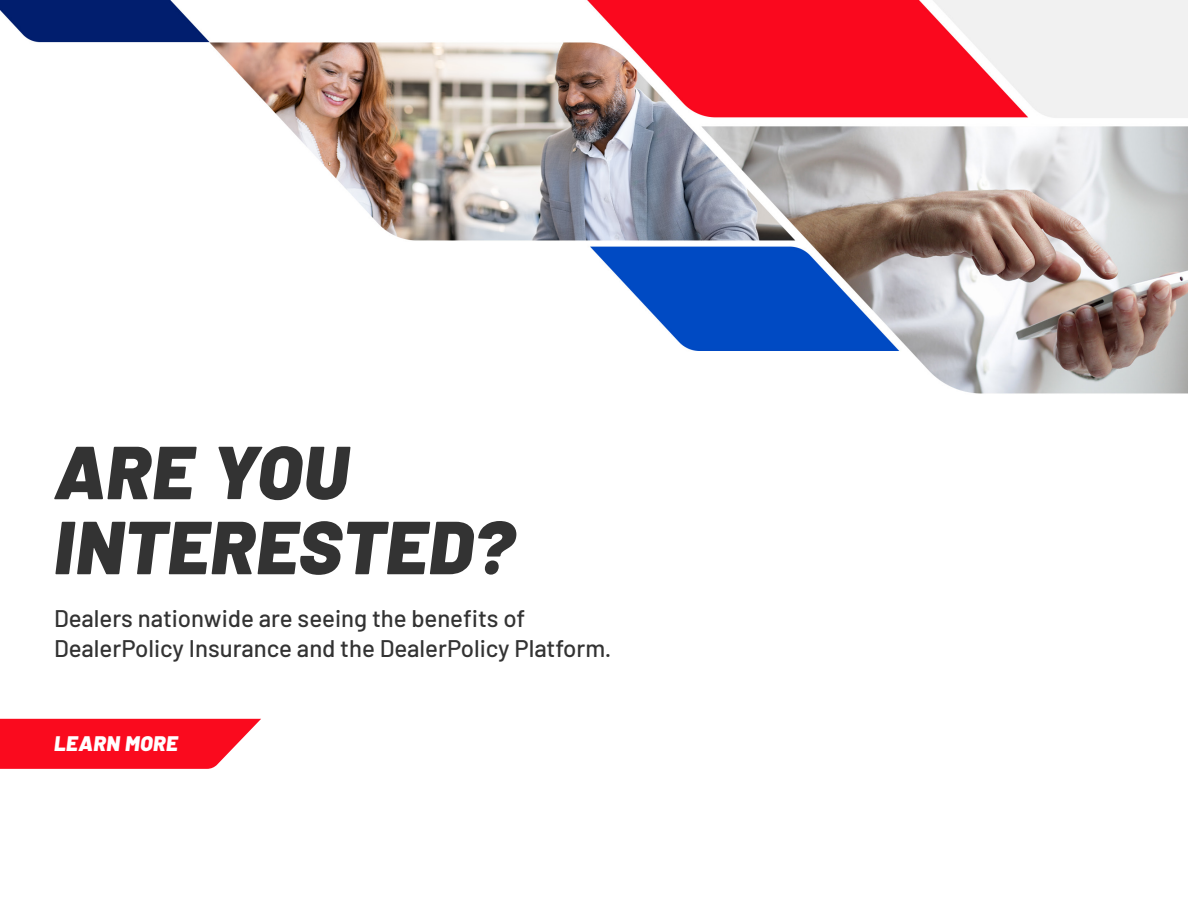
<style>
.page{position:relative;width:1188px;height:918px;background:#fff}
.page>*{position:absolute;margin:0;border:0;box-sizing:border-box;transform-origin:0 0}
.t1{font:italic 900 75px/75px "Barlow";letter-spacing:.005em;color:#333}
.t2{font:500 24px/30px "Barlow";color:#333}
.t3{font:italic 900 21px "Barlow";letter-spacing:.025em;color:#fff}
</style>
<div class="page">
<img style="left:0;top:0;width:1188px;height:719px">
<svg style="left:0;top:719px;width:261px;height:50px;background:#fa2032"></svg>
<h1 class="t1" style="left:54px;top:429px;width:462px">ARE YOU<br>INTERESTED?</h1>
<p class="t2" style="left:54px;top:602px;width:559px">Dealers nationwide are seeing the benefits of<br>DealerPolicy Insurance and the DealerPolicy Platform.</p>
<p class="t3" style="left:54px;top:728px;width:125px">LEARN MORE</p>
</div>
